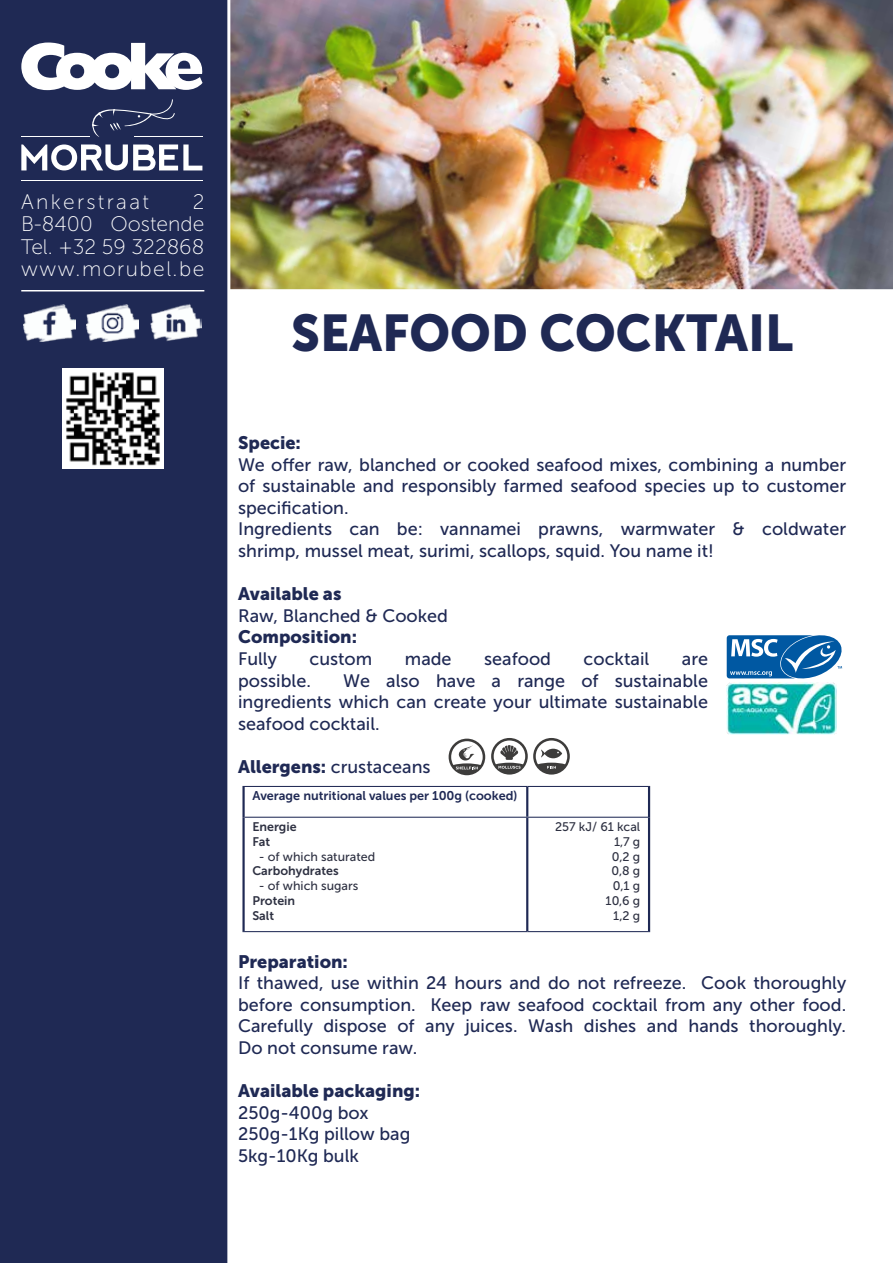
<style>
.page{position:relative;width:893px;height:1263px;background:#fff}
.page>*{position:absolute;margin:0;border:0;box-sizing:border-box;transform-origin:0 0}
.t1{font:51.3px "Museo Sans 900";color:#1f2954}
.t2{font:21px/22.5px "Museo Sans 100";letter-spacing:.035em;color:#fff;text-align:justify}
.t3{font:21px "Museo Sans 100";letter-spacing:.11em;color:#fff}
.t4{font:18px/21.6px "Museo Sans 500";color:#1f2954}
.t5{font:18px "Museo Sans 900";color:#1f2954}
.t6{font:12.6px "Museo Sans 700";color:#1f2954}
.t7{font:12.45px/15px "Museo Sans 500";color:#2e3142;text-align:right}
.t8{font:12.45px/15px "Museo Sans 700";color:#2e3142}
.s1{font-family:"Museo Sans 900"}
</style>
<div class="page">
<img style="left:230px;top:0;width:663px;height:289px">
<hr style="left:242px;top:786px;width:285px;height:1px;background:#1f2954">
<hr style="left:527px;top:786px;width:123px;height:1px;background:#1f2954">
<hr style="left:245px;top:817px;width:282px;height:1px;background:#1f2954">
<hr style="left:527px;top:817px;width:121px;height:1px;background:#1f2954">
<hr style="left:242px;top:787px;width:3px;height:30px;background:#1f2954">
<hr style="left:526px;top:787px;width:2px;height:30px;background:#1f2954">
<hr style="left:648px;top:787px;width:2px;height:30px;background:#1f2954">
<hr style="left:242px;top:817px;width:3px;height:114px;background:#1f2954">
<hr style="left:526px;top:818px;width:2px;height:113px;background:#1f2954">
<hr style="left:648px;top:817px;width:2px;height:114px;background:#1f2954">
<hr style="left:242px;top:931px;width:285px;height:1px;background:#1f2954">
<hr style="left:527px;top:931px;width:123px;height:1px;background:#1f2954">
<div style="left:449px;top:739px;width:36px;height:36px;background:#3d3c3b;border-radius:50%"></div>
<svg style="left:451px;top:741px;width:32px;height:28px"></svg>
<div style="left:491px;top:738px;width:37px;height:36px;background:#3d3c3b;border-radius:50%"></div>
<svg style="left:494px;top:740px;width:31px;height:29px"></svg>
<svg style="left:533px;top:738px;width:37px;height:36px"></svg>
<svg style="left:536px;top:740px;width:31px;height:29px"></svg>
<div style="left:0;top:0;width:228px;height:1263px;background:#1f2954"></div>
<img style="left:63px;top:368px;width:100px;height:101px">
<img style="left:24px;top:304px;width:51px;height:37px">
<img style="left:87px;top:304px;width:51px;height:37px">
<img style="left:150px;top:304px;width:51px;height:38px">
<hr style="left:21px;top:290px;width:183px;height:1px;background:#fff">
<svg style="left:21px;top:144px;width:181px;height:26px"></svg>
<hr style="left:21px;top:136px;width:69px;height:1px;background:#fff">
<hr style="left:134px;top:136px;width:69px;height:1px;background:#fff">
<hr style="left:21px;top:180px;width:182px;height:1px;background:#fff">
<svg style="left:89px;top:99px;width:86px;height:38px;background:#303a61"></svg>
<svg style="left:21px;top:43px;width:182px;height:47px"></svg>
<img style="left:726px;top:682px;width:110px;height:53px">
<svg style="left:726px;top:635px;width:117px;height:44px"></svg>
<p class="t2" style="left:21px;top:191px;width:185px;text-indent:171px">2<br>B-8400 Oostende Tel. +32 59 322868 www.morubel.be</p>
<p class="t3" style="left:21px;top:190px;width:129px">Ankerstraat</p>
<h1 class="t1" style="left:291px;top:304px;width:504px">SEAFOOD COCKTAIL</h1>
<p class="t5" style="left:238px;top:432px;width:64px">Specie:</p>
<p class="t4" style="left:238px;top:454px;width:610px">We offer raw, blanched or cooked seafood mixes, combining a number of sustainable and responsibly farmed seafood species up to customer specification.<br>Ingredients can be: vannamei prawns, warmwater &amp; coldwater shrimp, mussel meat, surimi, scallops, squid. You name it!</p>
<p class="t5" style="left:238px;top:584px;width:105px">Available as</p>
<p class="t4" style="left:238px;top:605px;width:211px">Raw, Blanched &amp; Cooked</p>
<p class="t5" style="left:238px;top:627px;width:120px">Composition:</p>
<p class="t4" style="left:238px;top:648px;width:40px">Fully</p>
<p class="t4" style="left:309px;top:648px;width:64px">custom</p>
<p class="t4" style="left:405px;top:648px;width:48px">made</p>
<p class="t4" style="left:484px;top:648px;width:68px">seafood</p>
<p class="t4" style="left:584px;top:648px;width:67px">cocktail</p>
<p class="t4" style="left:682px;top:648px;width:28px">are</p>
<p class="t4" style="left:238px;top:670px;width:74px">possible.</p>
<p class="t4" style="left:238px;top:670px;width:471px;text-align:justify;text-indent:105px">We also have a range of sustainable ingredients which can create your ultimate sustainable seafood cocktail.</p>
<p class="t4" style="left:238px;top:756px;width:194px"><span class="s1">Allergens:</span> crustaceans</p>
<p class="t6" style="left:252px;top:789px;width:266px">Average nutritional values per 100g (cooked)</p>
<p class="t8" style="left:252px;top:819px;width:46px">Energie<br>Fat</p>
<p class="t7" style="left:259px;top:849px;width:118px">- of which saturated</p>
<p class="t8" style="left:252px;top:864px;width:88px">Carbohydrates</p>
<p class="t7" style="left:259px;top:879px;width:101px">- of which sugars</p>
<p class="t8" style="left:252px;top:893px;width:44px">Protein<br>Salt</p>
<p class="t7" style="left:555px;top:819px;width:87px">257 kJ/ 61 kcal<br>1,7 g<br>0,2 g<br>0,8 g<br>0,1 g<br>10,6 g<br>1,2 g</p>
<p class="t5" style="left:238px;top:951px;width:111px">Preparation:</p>
<p class="t4" style="left:238px;top:972px;width:610px;text-align:justify">If thawed, use within 24 hours and do not refreeze. Cook thoroughly before consumption. Keep raw seafood cocktail from any other food.<br>Carefully dispose of any juices. Wash dishes and hands thoroughly.<br>Do not consume raw.</p>
<p class="t5" style="left:238px;top:1080px;width:184px">Available packaging:</p>
<p class="t4" style="left:238px;top:1102px;width:174px">250g-400g box<br>250g-1Kg pillow bag<br>5kg-10Kg bulk</p>
</div>
